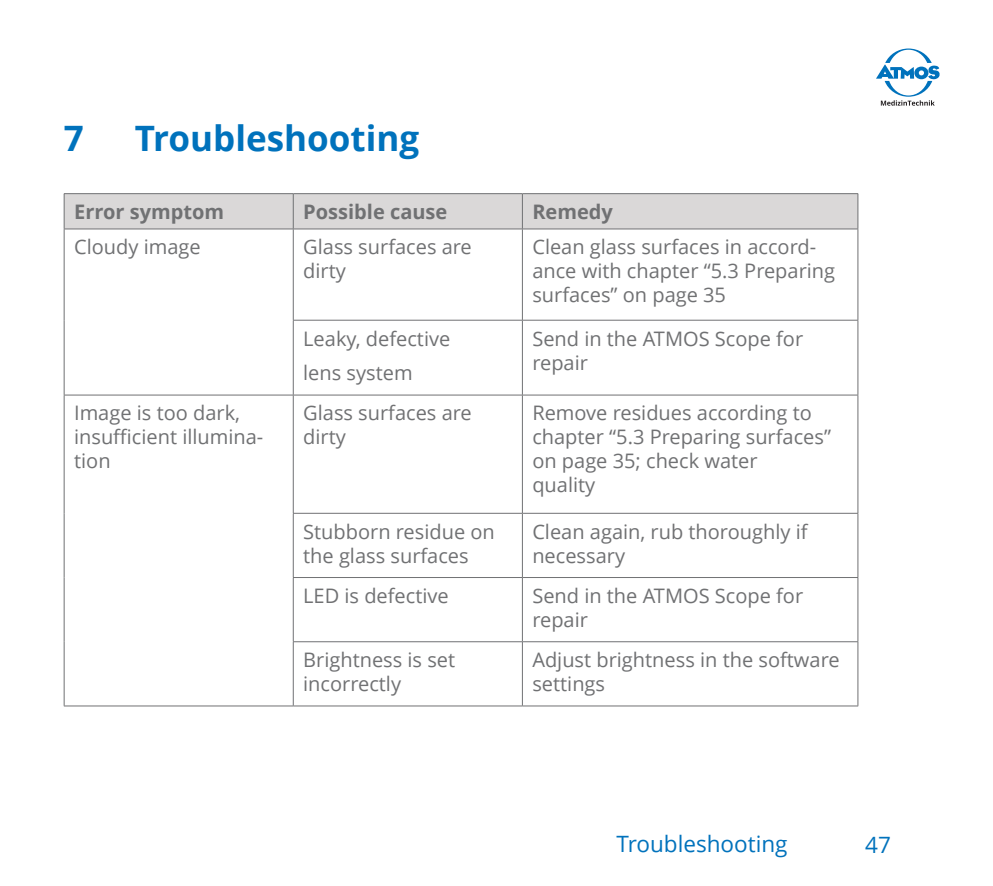
<style>
.page{position:relative;width:993px;height:886px;background:#fff}
.page>*{position:absolute;margin:0;border:0;box-sizing:border-box;transform-origin:0 0}
.t1{font:700 35px "Open Sans";color:#0072bc}
.t2{font:22.5px "Open Sans";color:#0072bc}
.t3{font:20px/24px "Open Sans";color:#707173}
.t4{font:700 20px "Open Sans";color:#707173}
</style>
<div class="page">
<svg style="left:876px;top:49px;width:63px;height:57px"></svg>
<div style="left:65px;top:194px;width:792px;height:35px;background:#dad8d8"></div>
<hr style="left:64px;top:193px;width:229px;height:1px;background:#707173">
<hr style="left:64px;top:194px;width:1px;height:35px;background:#707173">
<hr style="left:293px;top:193px;width:229px;height:1px;background:#707173">
<hr style="left:293px;top:194px;width:1px;height:35px;background:#707173">
<hr style="left:522px;top:193px;width:335px;height:1px;background:#707173">
<hr style="left:522px;top:194px;width:1px;height:35px;background:#707173">
<hr style="left:857px;top:194px;width:1px;height:35px;background:#707173">
<hr style="left:64px;top:229px;width:229px;height:1px;background:#707173">
<hr style="left:64px;top:229px;width:1px;height:91px;background:#707173">
<hr style="left:293px;top:229px;width:229px;height:1px;background:#707173">
<hr style="left:293px;top:229px;width:1px;height:91px;background:#707173">
<hr style="left:522px;top:229px;width:335px;height:1px;background:#707173">
<hr style="left:522px;top:229px;width:1px;height:91px;background:#707173">
<hr style="left:857px;top:229px;width:1px;height:91px;background:#707173">
<hr style="left:64px;top:320px;width:1px;height:75px;background:#707173">
<hr style="left:293px;top:320px;width:229px;height:1px;background:#707173">
<hr style="left:293px;top:320px;width:1px;height:75px;background:#707173">
<hr style="left:522px;top:320px;width:335px;height:1px;background:#707173">
<hr style="left:522px;top:320px;width:1px;height:75px;background:#707173">
<hr style="left:857px;top:320px;width:1px;height:75px;background:#707173">
<hr style="left:64px;top:395px;width:229px;height:1px;background:#707173">
<hr style="left:64px;top:395px;width:1px;height:118px;background:#707173">
<hr style="left:293px;top:395px;width:229px;height:1px;background:#707173">
<hr style="left:293px;top:395px;width:1px;height:118px;background:#707173">
<hr style="left:522px;top:395px;width:335px;height:1px;background:#707173">
<hr style="left:522px;top:395px;width:1px;height:118px;background:#707173">
<hr style="left:857px;top:395px;width:1px;height:118px;background:#707173">
<hr style="left:64px;top:513px;width:1px;height:64px;background:#707173">
<hr style="left:293px;top:513px;width:229px;height:1px;background:#707173">
<hr style="left:293px;top:514px;width:1px;height:63px;background:#707173">
<hr style="left:522px;top:513px;width:335px;height:1px;background:#707173">
<hr style="left:522px;top:514px;width:1px;height:63px;background:#707173">
<hr style="left:857px;top:514px;width:1px;height:63px;background:#707173">
<hr style="left:64px;top:577px;width:1px;height:65px;background:#707173">
<hr style="left:293px;top:577px;width:229px;height:1px;background:#707173">
<hr style="left:293px;top:578px;width:1px;height:63px;background:#707173">
<hr style="left:522px;top:577px;width:335px;height:1px;background:#707173">
<hr style="left:522px;top:578px;width:1px;height:63px;background:#707173">
<hr style="left:857px;top:578px;width:1px;height:63px;background:#707173">
<hr style="left:64px;top:642px;width:1px;height:64px;background:#707173">
<hr style="left:293px;top:641px;width:229px;height:1px;background:#707173">
<hr style="left:293px;top:642px;width:1px;height:64px;background:#707173">
<hr style="left:522px;top:641px;width:335px;height:1px;background:#707173">
<hr style="left:522px;top:642px;width:1px;height:64px;background:#707173">
<hr style="left:857px;top:642px;width:1px;height:64px;background:#707173">
<hr style="left:64px;top:705px;width:229px;height:1px;background:#707173">
<hr style="left:293px;top:705px;width:229px;height:1px;background:#707173">
<hr style="left:522px;top:705px;width:335px;height:1px;background:#707173">
<h1 class="t1" style="left:64px;top:113px;width:21px">7</h1>
<h1 class="t1" style="left:135px;top:113px;width:286px">Troubleshooting</h1>
<p class="t4" style="left:74px;top:198px;width:151px">Error symptom</p>
<p class="t4" style="left:303px;top:198px;width:145px">Possible cause</p>
<p class="t4" style="left:532px;top:198px;width:82px">Remedy</p>
<p class="t3" style="left:74px;top:234px;width:128px">Cloudy image</p>
<p class="t3" style="left:303px;top:234px;width:170px">Glass surfaces are dirty</p>
<p class="t3" style="left:532px;top:234px;width:304px">Clean glass surfaces in accord&shy;ance with chapter “5.3 Preparing surfaces” on page 35</p>
<p class="t3" style="left:303px;top:320px;width:148px;line-height:34.5px">Leaky, defective lens system</p>
<p class="t3" style="left:532px;top:326px;width:272px">Send in the ATMOS Scope for repair</p>
<p class="t3" style="left:74px;top:401px;width:191px">Image is too dark, insufficient illumina&shy;tion</p>
<p class="t3" style="left:303px;top:401px;width:170px">Glass surfaces are dirty</p>
<p class="t3" style="left:532px;top:401px;width:300px">Remove residues according to chapter “5.3 Preparing surfaces” on page 35; check water<br>quality</p>
<p class="t3" style="left:303px;top:519px;width:193px">Stubborn residue on the glass surfaces</p>
<p class="t3" style="left:532px;top:519px;width:276px">Clean again, rub thoroughly if necessary</p>
<p class="t3" style="left:303px;top:583px;width:147px">LED is defective</p>
<p class="t3" style="left:532px;top:583px;width:272px">Send in the ATMOS Scope for repair</p>
<p class="t3" style="left:303px;top:647px;width:153px">Brightness is set incorrectly</p>
<p class="t3" style="left:532px;top:647px;width:308px">Adjust brightness in the software settings</p>
<p class="t2" style="left:616px;top:828px;width:173px">Troubleshooting</p>
<p class="t2" style="left:865px;top:829px;width:27px">47</p>
</div>
